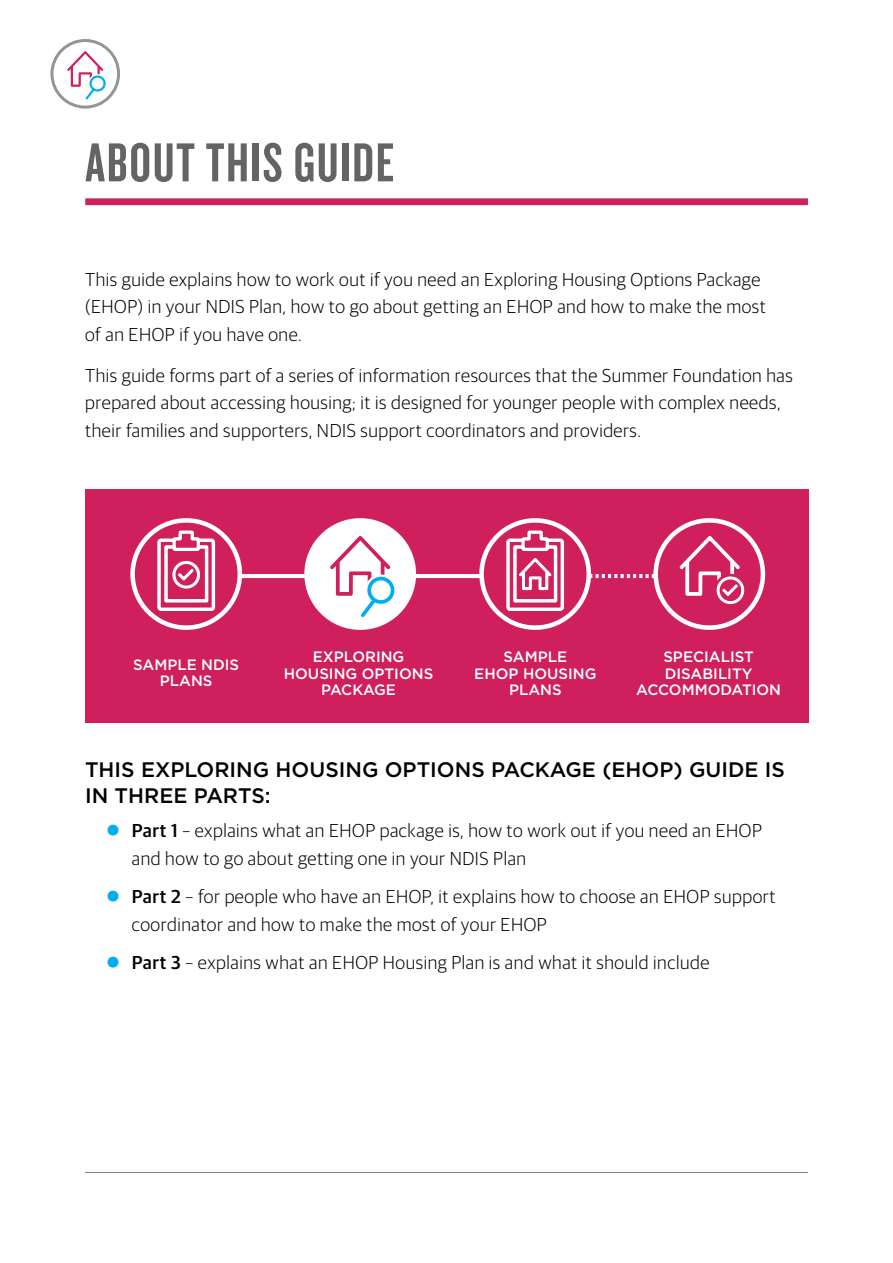
<style>
.page{position:relative;width:893px;height:1263px;background:#fff}
.page>*{position:absolute;margin:0;border:0;box-sizing:border-box;transform-origin:0 0}
.t1{font:57px "Knockout 48 Featherweight";letter-spacing:.03em;color:#636466}
.t2{font:500 21px/25.3px "Gotham";color:#000}
.t3{font:300 18.75px/27.8px "Guardian Sans";letter-spacing:.03em;color:#000}
.t4{font:500 15px/16.5px "Gotham";color:#fff;text-align:center}
.s1{font-weight:500}
</style>
<div class="page">
<hr style="left:85px;top:1172px;width:723px;height:1px;background:#808285">
<svg style="left:52px;top:40px;width:67px;height:67px"></svg>
<div style="left:50px;top:39px;width:70px;height:70px;border:3px solid #939598;border-radius:50%"></div>
<svg style="left:88px;top:74px;width:19px;height:19px"></svg>
<div style="left:90px;top:75px;width:16px;height:17px;border:2px solid #00aeef;border-radius:50%"></div>
<svg style="left:67px;top:51px;width:36px;height:50px"></svg>
<div style="left:85px;top:198px;width:723px;height:7px;background:#cf1f5d"></div>
<div style="left:85px;top:490px;width:724px;height:233px;background:#cf1f5d"></div>
<div style="left:304px;top:518px;width:112px;height:112px;background:#fff;border-radius:50%"></div>
<svg style="left:133px;top:520px;width:107px;height:108px"></svg>
<div style="left:130px;top:518px;width:112px;height:112px;border:5px solid #fff;border-radius:50%"></div>
<div style="left:157px;top:538px;width:58px;height:73px;border:3px solid #fff;border-radius:2px"></div>
<svg style="left:162px;top:529px;width:48px;height:75px"></svg>
<svg style="left:679px;top:536px;width:66px;height:69px"></svg>
<hr style="left:241px;top:574px;width:68px;height:4px;background:#fff">
<hr style="left:411px;top:574px;width:72px;height:4px;background:#fff">
<svg style="left:591px;top:574px;width:62px;height:4px"></svg>
<svg style="left:365px;top:574px;width:32px;height:32px"></svg>
<div style="left:367px;top:577px;width:27px;height:27px;border:4px solid #00aeef;border-radius:50%"></div>
<svg style="left:330px;top:536px;width:60px;height:81px"></svg>
<div style="left:653px;top:518px;width:112px;height:112px;border:5px solid #fff;border-radius:50%"></div>
<div style="left:479px;top:518px;width:112px;height:112px;border:5px solid #fff;border-radius:50%"></div>
<div style="left:506px;top:538px;width:58px;height:73px;border:3px solid #fff;border-radius:2px"></div>
<svg style="left:511px;top:530px;width:48px;height:73px"></svg>
<h1 class="t1" style="left:85px;top:128px;width:310px">ABOUT THIS GUIDE</h1>
<p class="t3" style="left:85px;top:264px;width:682px">This guide explains how to work out if you need an Exploring Housing Options Package (EHOP) in your NDIS Plan, how to go about getting an EHOP and how to make the most of an EHOP if you have one.</p>
<p class="t3" style="left:85px;top:360px;width:709px">This guide forms part of a series of information resources that the Summer Foundation has prepared about accessing housing; it is designed for younger people with complex needs, their families and supporters, NDIS support coordinators and providers.</p>
<p class="t4" style="left:133px;top:656px;width:108px">SAMPLE NDIS<br>PLANS</p>
<p class="t4" style="left:474px;top:648px;width:124px">SAMPLE<br>EHOP HOUSING<br>PLANS</p>
<p class="t4" style="left:636px;top:648px;width:146px">SPECIALIST<br>DISABILITY<br>ACCOMMODATION</p>
<p class="t4" style="left:284px;top:648px;width:151px">EXPLORING<br>HOUSING OPTIONS<br>PACKAGE</p>
<p class="t2" style="left:85px;top:757px;width:701px">THIS EXPLORING HOUSING OPTIONS PACKAGE (EHOP) GUIDE IS<br>IN THREE PARTS:</p>
<p class="t3" style="left:132px;top:815px;width:631px"><span class="s1">Part 1</span> – explains what an EHOP package is, how to work out if you need an EHOP and how to go about getting one in your NDIS Plan</p>
<p class="t3" style="left:132px;top:881px;width:645px"><span class="s1">Part 2</span> – for people who have an EHOP, it explains how to choose an EHOP support coordinator and how to make the most of your EHOP</p>
<p class="t3" style="left:132px;top:948px;width:579px"><span class="s1">Part 3</span> – explains what an EHOP Housing Plan is and what it should include</p>
</div>
